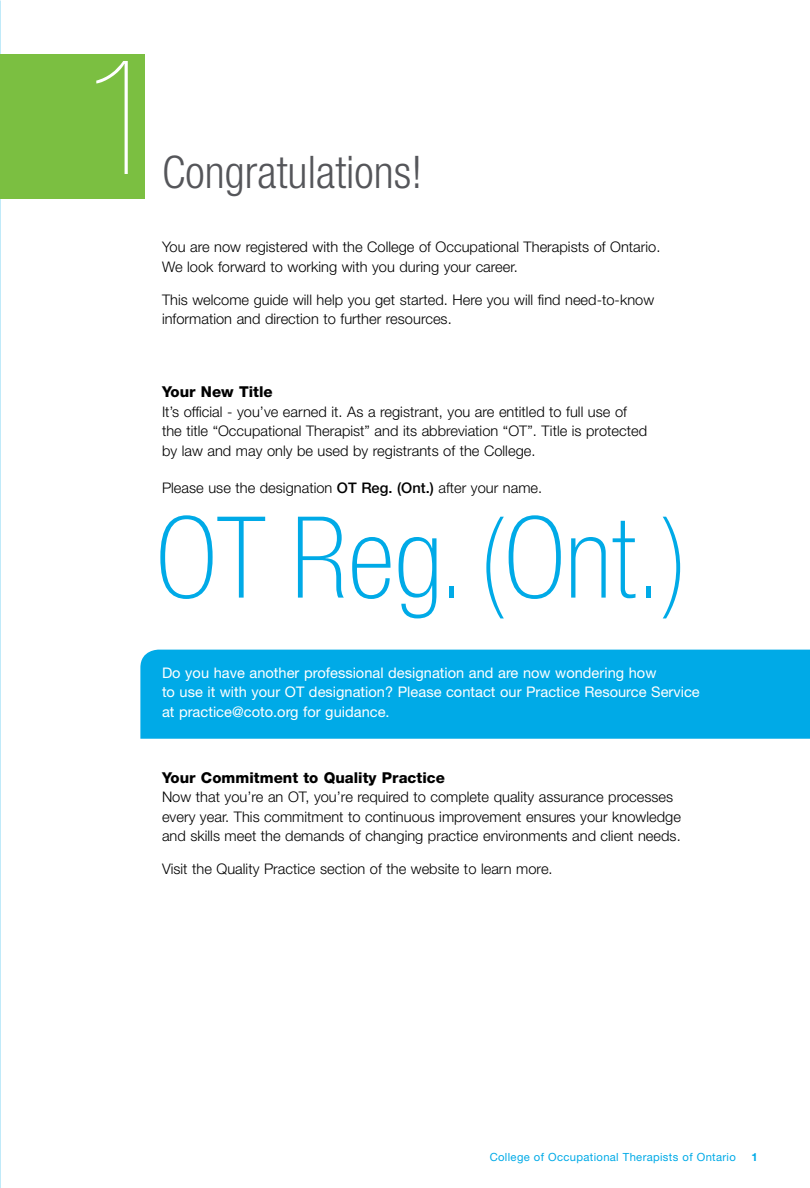
<style>
.page{position:relative;width:810px;height:1188px;background:#fff}
.page>*{position:absolute;margin:0;border:0;box-sizing:border-box;transform-origin:0 0}
.t1{font:200 condensed 159.6px "Helvetica Neue LT Std";color:#fff}
.t2{font:100 condensed 113.25px "Helvetica Neue";color:#00aae7}
.t3{font:300 condensed 45px "Helvetica Neue LT Std";color:#55565a}
.t4{font:800 15px "Helvetica Neue LT Std";color:#000}
.t5{font:300 14.7px/19.5px "Helvetica Neue LT Std";color:#000}
.t6{font:14.7px/19.5px "Helvetica Neue";color:#fff}
.t7{font:11.25px "Helvetica Neue";letter-spacing:.03em;color:#00aae7}
.t8{font:700 11.25px "Helvetica Neue LT Std";color:#00aae7}
.s1{font-weight:500}
</style>
<div class="page">
<div style="left:140px;top:650px;width:670px;height:89px;background:#00aae7"></div>
<div style="left:0;top:54px;width:145px;height:145px;background:#7bbf41"></div>
<h1 class="t1" style="left:85px;top:31px;width:78px">1</h1>
<h3 class="t3" style="left:162px;top:146px;width:262px">Congratulations!</h3>
<p class="t5" style="left:162px;top:237px;width:500px">You are now registered with the College of Occupational Therapists of Ontario.<br>We look forward to working with you during your career.</p>
<p class="t5" style="left:162px;top:290px;width:494px">This welcome guide will help you get started. Here you will find need-to-know information and direction to further resources.</p>
<p class="t4" style="left:162px;top:383px;width:112px">Your New Title</p>
<p class="t5" style="left:162px;top:401px;width:487px">It’s official - you’ve earned it. As a registrant, you are entitled to full use of the title “Occupational Therapist” and its abbreviation “OT”. Title is protected by law and may only be used by registrants of the College.</p>
<p class="t5" style="left:162px;top:478px;width:382px">Please use the designation <span class="s1">OT Reg. (Ont.)</span> after your name.</p>
<h2 class="t2" style="left:156px;top:494px;width:533px">OT Reg. (Ont.)</h2>
<p class="t6" style="left:162px;top:662px;width:539px">Do you have another professional designation and are now wondering how<br>to use it with your OT designation? Please contact our Practice Resource Service at practice@coto.org for guidance.</p>
<p class="t4" style="left:162px;top:768px;width:284px">Your Commitment to Quality Practice</p>
<p class="t5" style="left:162px;top:787px;width:520px">Now that you’re an OT, you’re required to complete quality assurance processes every year. This commitment to continuous improvement ensures your knowledge and skills meet the demands of changing practice environments and client needs.</p>
<p class="t5" style="left:162px;top:859px;width:392px">Visit the Quality Practice section of the website to learn more.</p>
<p class="t7" style="left:490px;top:1150px;width:248px">College of Occupational Therapists of Ontario</p>
<p class="t8" style="left:751px;top:1150px;width:8px">1</p>
</div>
